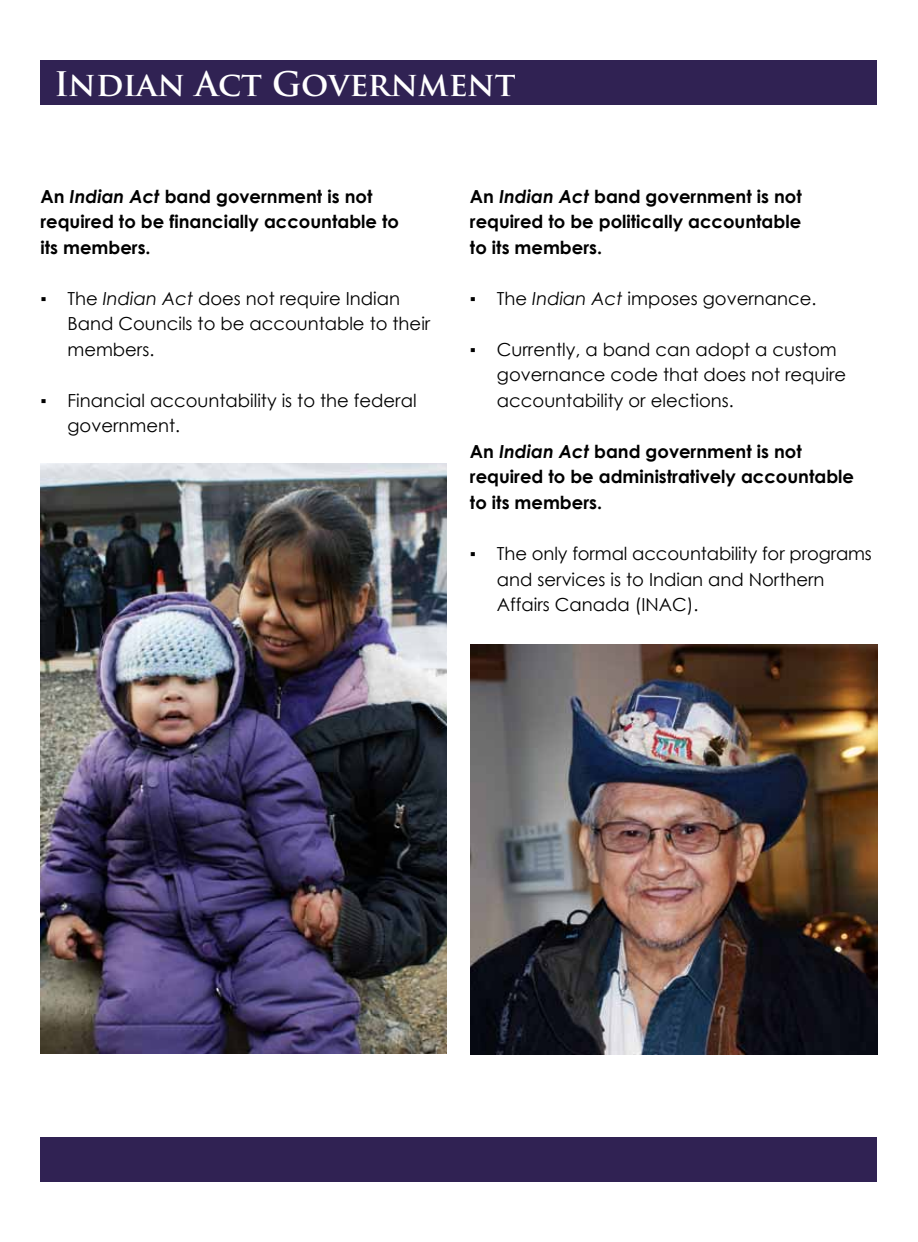
<style>
.page{position:relative;width:918px;height:1242px;background:#fff}
.page>*{position:absolute;margin:0;border:0;box-sizing:border-box;transform-origin:0 0}
.t1{font:700 33px "Trajan Pro";color:#fff}
.t2{font:18px/25.5px "Century Gothic";color:#000}
.t3{font:700 18px/25.5px "Century Gothic";color:#000}
.s1{font-style:italic}
.s2{font-family:"Times New Roman"}
</style>
<div class="page">
<div style="left:40px;top:60px;width:837px;height:44px;background:#302253"></div>
<div style="left:40px;top:1138px;width:837px;height:44px;background:#302253"></div>
<img style="left:40px;top:463px;width:407px;height:591px">
<img style="left:471px;top:644px;width:407px;height:410px">
<h1 class="t1" style="left:54px;top:63px;width:463px">Indian Act Government</h1>
<p class="t3" style="left:40px;top:182px;width:360px">An <span class="s1">Indian Act</span> band government is not required to be financially accountable to its members.</p>
<p class="t2" style="left:68px;top:285px;width:364px;text-indent:-27px"><span class="s2">▪</span> The <span class="s1">Indian Act</span> does not require Indian<br>Band Councils to be accountable to their members.</p>
<p class="t2" style="left:68px;top:387px;width:351px;text-indent:-27px"><span class="s2">▪</span> Financial accountability is to the federal government.</p>
<p class="t3" style="left:470px;top:183px;width:333px;text-align:justify">An <span class="s1">Indian Act</span> band government is not required to be politically accountable to its members.</p>
<p class="t2" style="left:470px;top:285px;width:348px"><span class="s2">▪</span> The <span class="s1">Indian Act</span> imposes governance.</p>
<p class="t2" style="left:497px;top:336px;width:351px;text-indent:-27px"><span class="s2">▪</span> Currently, a band can adopt a custom governance code that does not require accountability or elections.</p>
<p class="t3" style="left:470px;top:438px;width:386px">An <span class="s1">Indian Act</span> band government is not required to be administratively accountable to its members.</p>
<p class="t2" style="left:497px;top:540px;width:376px;text-indent:-27px"><span class="s2">▪</span> The only formal accountability for programs and services is to Indian and Northern<br>Affairs Canada (INAC).</p>
</div>
